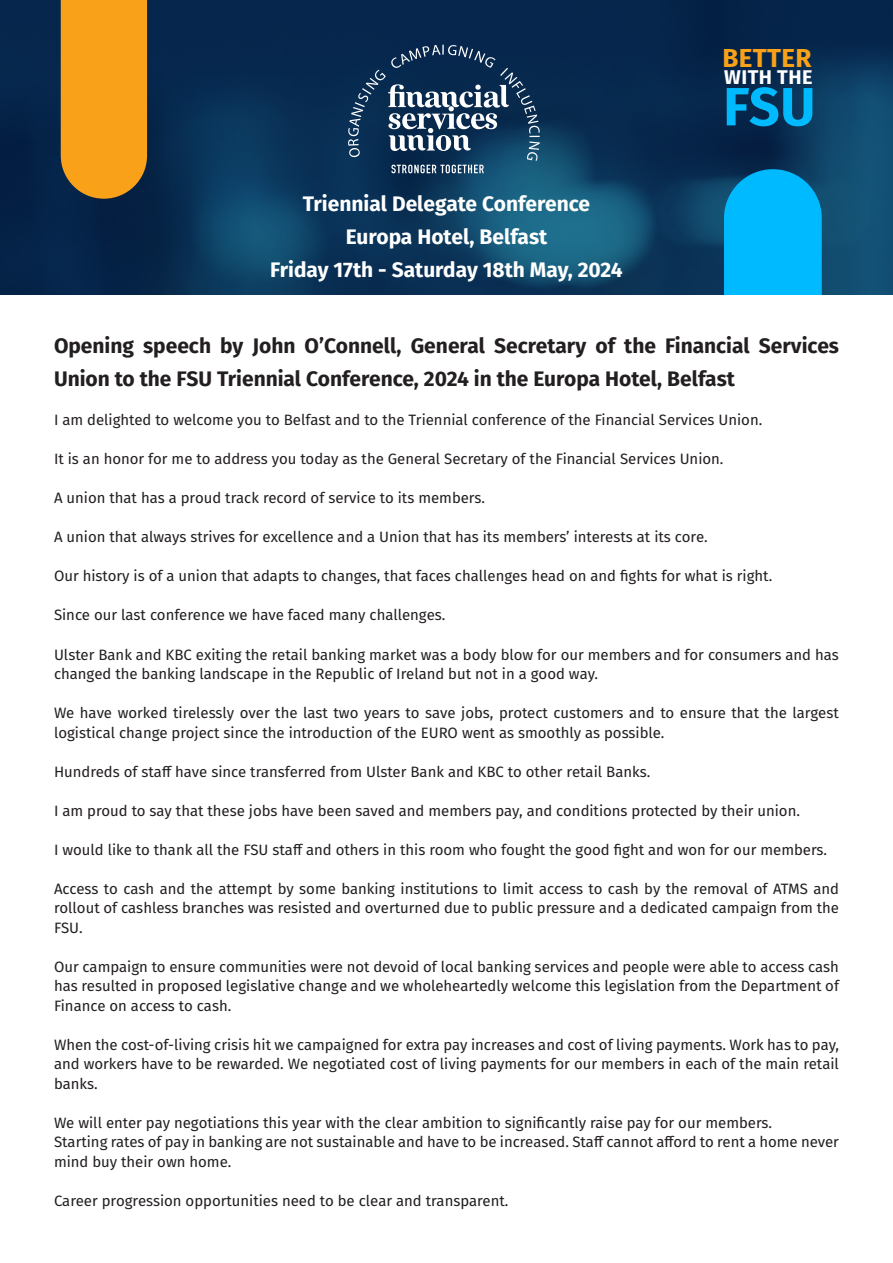
<style>
.page{position:relative;width:893px;height:1263px;background:#fff}
.page>*{position:absolute;margin:0;border:0;box-sizing:border-box;transform-origin:0 0}
.t1{font:700 53.85px "Fira Sans";color:#00baff}
.t2{font:700 25.95px "Fira Sans";letter-spacing:.01em;color:#f8a119}
.t3{font:700 21px/33px "Fira Sans";color:#231f20}
.t4{font:700 21px "Fira Sans";color:#fff}
.t5{font:700 19.8px "Fira Sans";letter-spacing:.02em;color:#fff}
.t6{font:15px/19.5px "Fira Sans";color:#231f20}
</style>
<div class="page">
<img style="left:0;top:0;width:893px;height:295px">
<svg style="left:348px;top:45px;width:192px;height:128px;background:#2e4e6d"></svg>
<svg style="left:724px;top:169px;width:98px;height:126px;background:#01aff1"></svg>
<div style="left:61px;top:0;width:86px;height:199px;background:#f8a119"></div>
<p class="t4" style="left:303px;top:186px;width:289px">Triennial Delegate Conference</p>
<p class="t4" style="left:346px;top:219px;width:203px">Europa Hotel, Belfast</p>
<p class="t4" style="left:270px;top:252px;width:354px">Friday 17th - Saturday 18th May, 2024</p>
<p class="t2" style="left:723px;top:36px;width:90px">BETTER</p>
<p class="t1" style="left:723px;top:61px;width:94px">FSU</p>
<p class="t5" style="left:724px;top:61px;width:90px">WITH THE</p>
<p class="t3" style="left:54px;top:328px;width:786px">Opening speech by John O’Connell, General Secretary of the Financial Services<br>Union to the FSU Triennial Conference, 2024 in the Europa Hotel, Belfast</p>
<p class="t6" style="left:54px;top:410px;width:710px">I am delighted to welcome you to Belfast and to the Triennial conference of the Financial Services Union.</p>
<p class="t6" style="left:54px;top:449px;width:671px">It is an honor for me to address you today as the General Secretary of the Financial Services Union.</p>
<p class="t6" style="left:54px;top:488px;width:433px">A union that has a proud track record of service to its members.</p>
<p class="t6" style="left:54px;top:527px;width:655px">A union that always strives for excellence and a Union that has its members’ interests at its core.</p>
<p class="t6" style="left:54px;top:566px;width:720px">Our history is of a union that adapts to changes, that faces challenges head on and fights for what is right.</p>
<p class="t6" style="left:54px;top:605px;width:393px">Since our last conference we have faced many challenges.</p>
<p class="t6" style="left:54px;top:644px;width:786px">Ulster Bank and KBC exiting the retail banking market was a body blow for our members and for consumers and has changed the banking landscape in the Republic of Ireland but not in a good way.</p>
<p class="t6" style="left:54px;top:703px;width:786px">We have worked tirelessly over the last two years to save jobs, protect customers and to ensure that the largest logistical change project since the introduction of the EURO went as smoothly as possible.</p>
<p class="t6" style="left:54px;top:761px;width:598px">Hundreds of staff have since transferred from Ulster Bank and KBC to other retail Banks.</p>
<p class="t6" style="left:54px;top:800px;width:747px">I am proud to say that these jobs have been saved and members pay, and conditions protected by their union.</p>
<p class="t6" style="left:54px;top:839px;width:775px">I would like to thank all the FSU staff and others in this room who fought the good fight and won for our members.</p>
<p class="t6" style="left:54px;top:878px;width:786px;text-align:justify">Access to cash and the attempt by some banking institutions to limit access to cash by the removal of ATMS and rollout of cashless branches was resisted and overturned due to public pressure and a dedicated campaign from the FSU.</p>
<p class="t6" style="left:54px;top:956px;width:786px;text-align:justify">Our campaign to ensure communities were not devoid of local banking services and people were able to access cash has resulted in proposed legislative change and we wholeheartedly welcome this legislation from the Department of Finance on access to cash.</p>
<p class="t6" style="left:54px;top:1034px;width:786px;text-align:justify">When the cost-of-living crisis hit we campaigned for extra pay increases and cost of living payments. Work has to pay, and workers have to be rewarded. We negotiated cost of living payments for our members in each of the main retail banks.</p>
<p class="t6" style="left:54px;top:1112px;width:720px">We will enter pay negotiations this year with the clear ambition to significantly raise pay for our members.</p>
<p class="t6" style="left:54px;top:1132px;width:786px">Starting rates of pay in banking are not sustainable and have to be increased. Staff cannot afford to rent a home never mind buy their own home.</p>
<p class="t6" style="left:54px;top:1190px;width:456px">Career progression opportunities need to be clear and transparent.</p>
</div>
